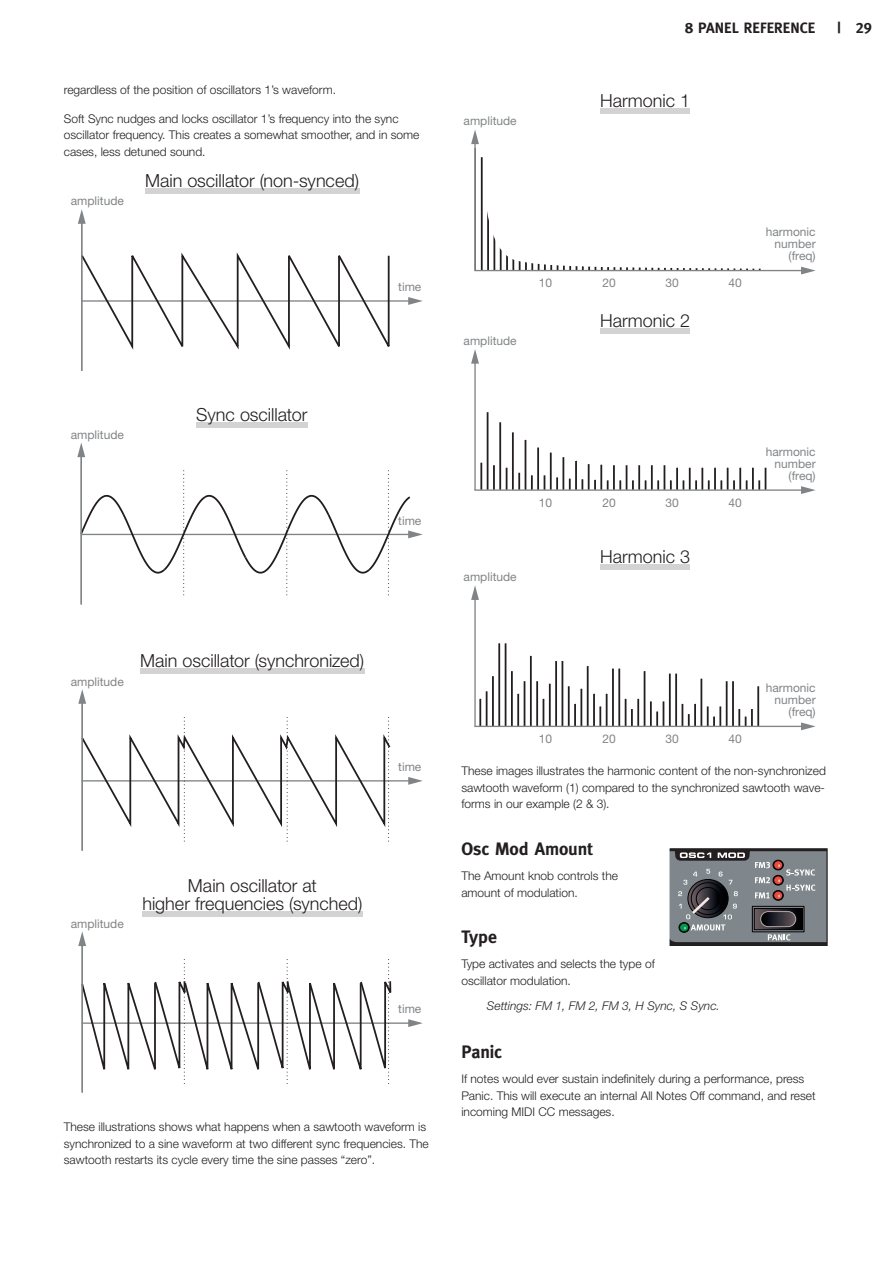
<style>
.page{position:relative;width:893px;height:1263px;background:#fff}
.page>*{position:absolute;margin:0;border:0;box-sizing:border-box;transform-origin:0 0}
.t1{font:300 18px/18px "Helvetica Neue LT Std";color:#231f20;text-align:center}
.t2{font:700 18px "Meta";letter-spacing:-.005em;color:#231f20}
.t3{font:15px "Meta Bold Caps";color:#231f20}
.t4{font:300 12px/16.5px "Helvetica Neue LT Std";color:#231f20}
.t5{font:12px/12px "Helvetica Neue LT Std";color:#818486;text-align:right}
.t6{font:italic 300 12px "Helvetica Neue LT Std";color:#231f20}
</style>
<div class="page">
<svg style="left:78px;top:188px;width:345px;height:183px"></svg>
<svg style="left:77px;top:422px;width:346px;height:183px"></svg>
<svg style="left:78px;top:668px;width:345px;height:183px"></svg>
<svg style="left:78px;top:911px;width:345px;height:182px"></svg>
<svg style="left:471px;top:108px;width:345px;height:167px"></svg>
<svg style="left:471px;top:328px;width:345px;height:166px"></svg>
<svg style="left:471px;top:564px;width:345px;height:167px"></svg>
<svg style="left:669px;top:848px;width:159px;height:98px"></svg>
<p class="t4" style="left:64px;top:81px;width:274px">regardless of the position of oscillators 1’s waveform.</p>
<p class="t4" style="left:64px;top:110px;width:357px">Soft Sync nudges and locks oscillator 1’s frequency into the sync oscillator frequency. This creates a somewhat smoother, and in some cases, less detuned sound.</p>
<p class="t5" style="left:71px;top:195px;width:55px">amplitude</p>
<h1 class="t1" style="left:145px;top:171px;width:216px">Main oscillator (non-synced)</h1>
<p class="t5" style="left:398px;top:281px;width:25px">time</p>
<p class="t5" style="left:71px;top:428px;width:55px">amplitude</p>
<h1 class="t1" style="left:196px;top:405px;width:113px">Sync oscillator</h1>
<p class="t5" style="left:398px;top:514px;width:25px">time</p>
<p class="t5" style="left:71px;top:675px;width:55px">amplitude</p>
<h1 class="t1" style="left:140px;top:651px;width:226px">Main oscillator (synchronized)</h1>
<p class="t5" style="left:398px;top:761px;width:25px">time</p>
<p class="t5" style="left:71px;top:917px;width:55px">amplitude</p>
<h1 class="t1" style="left:142px;top:876px;width:222px">Main oscillator at<br>higher frequencies (synched)</h1>
<p class="t5" style="left:398px;top:1003px;width:25px">time</p>
<p class="t4" style="left:64px;top:1118px;width:367px">These illustrations shows what happens when a sawtooth waveform is synchronized to a sine waveform at two different sync frequencies. The sawtooth restarts its cycle every time the sine passes “zero”.</p>
<p class="t3" style="left:685px;top:19px;width:132px">8 PANEL REFERENCE</p>
<p class="t3" style="left:837px;top:19px;width:36px">| 29</p>
<p class="t5" style="left:464px;top:115px;width:55px">amplitude</p>
<h1 class="t1" style="left:600px;top:91px;width:91px">Harmonic 1</h1>
<p class="t5" style="left:464px;top:334px;width:55px">amplitude</p>
<p class="t5" style="left:539px;top:277px;width:15px">10</p>
<p class="t5" style="left:602px;top:277px;width:15px">20</p>
<p class="t5" style="left:665px;top:277px;width:15px">30</p>
<p class="t5" style="left:728px;top:277px;width:15px">40</p>
<h1 class="t1" style="left:600px;top:311px;width:91px">Harmonic 2</h1>
<p class="t5" style="left:766px;top:226px;width:51px">harmonic number (freq)</p>
<p class="t5" style="left:464px;top:571px;width:55px">amplitude</p>
<p class="t5" style="left:539px;top:496px;width:15px">10</p>
<p class="t5" style="left:602px;top:496px;width:15px">20</p>
<p class="t5" style="left:665px;top:496px;width:15px">30</p>
<p class="t5" style="left:728px;top:496px;width:15px">40</p>
<h1 class="t1" style="left:600px;top:547px;width:91px">Harmonic 3</h1>
<p class="t5" style="left:766px;top:445px;width:51px">harmonic number (freq)</p>
<p class="t5" style="left:539px;top:733px;width:15px">10</p>
<p class="t5" style="left:602px;top:733px;width:15px">20</p>
<p class="t5" style="left:665px;top:733px;width:15px">30</p>
<p class="t5" style="left:728px;top:733px;width:15px">40</p>
<p class="t5" style="left:766px;top:681px;width:51px">harmonic number (freq)</p>
<p class="t4" style="left:461px;top:763px;width:366px;text-align:justify">These images illustrates the harmonic content of the non-synchronized sawtooth waveform (1) compared to the synchronized sawtooth wave&shy;forms in our example (2 &amp; 3).</p>
<h1 class="t2" style="left:461px;top:838px;width:133px">Osc Mod Amount</h1>
<p class="t4" style="left:461px;top:867px;width:158px">The Amount knob controls the amount of modulation.</p>
<h1 class="t2" style="left:461px;top:926px;width:37px">Type</h1>
<p class="t4" style="left:461px;top:955px;width:195px">Type activates and selects the type of oscillator modulation.</p>
<p class="t6" style="left:487px;top:998px;width:234px">Settings: FM 1, FM 2, FM 3, H Sync, S Sync.</p>
<h1 class="t2" style="left:461px;top:1041px;width:42px">Panic</h1>
<p class="t4" style="left:461px;top:1070px;width:356px">If notes would ever sustain indefinitely during a performance, press<br>Panic. This will execute an internal All Notes Off command, and reset incoming MIDI CC messages.</p>
</div>
